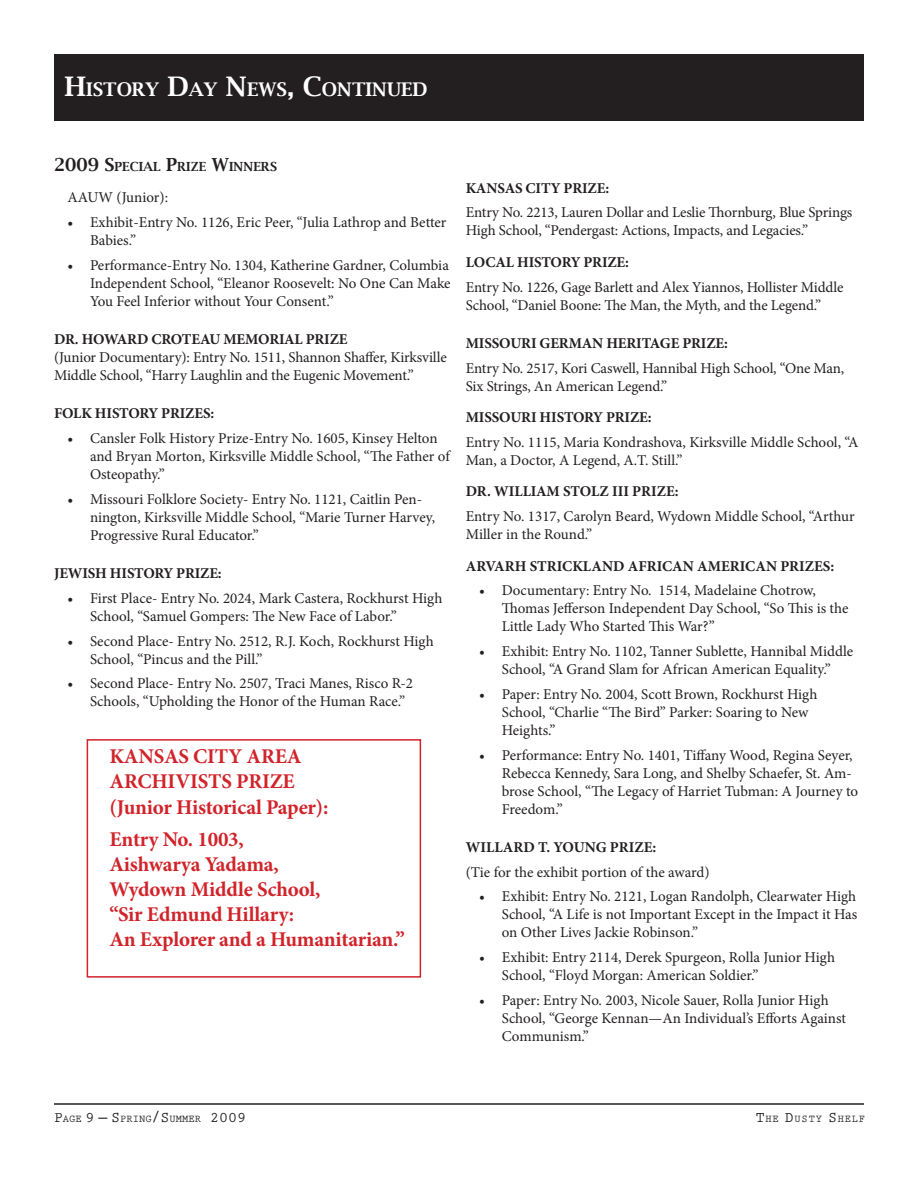
<style>
.page{position:relative;width:918px;height:1188px;background:#fff}
.page>*{position:absolute;margin:0;border:0;box-sizing:border-box;transform-origin:0 0}
.body_text{font:700 21px/25.2px "Minion Pro";letter-spacing:-.01em;color:#d1232a}
.Heading_1{font:600 18.9px "Lucida Bright";color:#fff}
.List_1{font:15px/18px "Minion Pro";color:#231f20}
.body_text-2{font:15px/18px "Minion Pro";letter-spacing:-.01em;color:#231f20}
.body_text-3{font:700 15px "Minion Pro";letter-spacing:-.01em;color:#231f20}
.Heading_3{font:600 12.6px "Lucida Bright";color:#231f20}
.t1{font:700 10.5px "Prestige Elite Std";color:#231f20}
.t2{font:700 10.5px "Prestige Elite Std";letter-spacing:.07em;color:#231f20}
.s1{font-size:27px}
.s2{font-size:18px}
.s3{font-weight:700}
.s4{font-size:15px}
</style>
<div class="page">
<hr style="left:54px;top:1103px;width:810px;height:2px;background:#231f20">
<div style="left:54px;top:54px;width:810px;height:67px;background:#231f20"></div>
<div style="left:87px;top:739px;width:334px;height:239px;border:2px solid #d1232a"></div>
<p class="Heading_1" style="left:64px;top:78px;width:365px"><span class="s1">H</span>ISTORY <span class="s1">D</span>AY <span class="s1">N</span>EWS<span class="s1">, C</span>ONTINUED</p>
<p class="Heading_3" style="left:54px;top:159px;width:225px"><span class="s2">2009 S</span>PECIAL <span class="s2">P</span>RIZE <span class="s2">W</span>INNERS</p>
<p class="List_1" style="left:68px;top:189px;width:102px">AAUW (Junior):</p>
<p class="List_1" style="left:90px;top:213px;width:358px;text-indent:-22px">• Exhibit-Entry No. 1126, Eric Peer, “Julia Lathrop and Better<br>Babies.”</p>
<p class="List_1" style="left:90px;top:256px;width:362px;text-align:justify;text-indent:-22px">• Performance-Entry No. 1304, Katherine Gardner, Columbia Independent School, “Eleanor Roosevelt: No One Can Make You Feel Inferior without Your Consent.”</p>
<p class="body_text-2" style="left:54px;top:330px;width:394px"><span class="s3">DR. HOWARD CROTEAU MEMORIAL PRIZE<br></span>(Junior Documentary): Entry No. 1511, Shannon Shaffer, Kirksville<br>Middle School, “Harry Laughlin and the Eugenic Movement.”</p>
<p class="body_text-3" style="left:54px;top:403px;width:162px">FOLK HISTORY PRIZES:</p>
<p class="List_1" style="left:90px;top:429px;width:361px;text-indent:-22px">• Cansler Folk History Prize-Entry No. 1605, Kinsey Helton and Bryan Morton, Kirksville Middle School, “The Father of<br>Osteopathy.”</p>
<p class="List_1" style="left:90px;top:490px;width:347px;text-indent:-22px">• Missouri Folklore Society- Entry No. 1121, Caitlin Pen&shy;nington, Kirksville Middle School, “Marie Turner Harvey,<br>Progressive Rural Educator.”</p>
<p class="body_text-3" style="left:54px;top:563px;width:169px">JEWISH HISTORY PRIZE:</p>
<p class="List_1" style="left:90px;top:589px;width:354px;text-indent:-22px">• First Place- Entry No. 2024, Mark Castera, Rockhurst High<br>School, “Samuel Gompers: The New Face of Labor.”</p>
<p class="List_1" style="left:90px;top:632px;width:345px;text-indent:-22px">• Second Place- Entry No. 2512, R.J. Koch, Rockhurst High<br>School, “Pincus and the Pill.”</p>
<p class="List_1" style="left:90px;top:675px;width:325px;text-indent:-22px">• Second Place- Entry No. 2507, Traci Manes, Risco R-2<br>Schools, “Upholding the Honor of the Human Race.”</p>
<p class="body_text" style="left:110px;top:744px;width:220px">KANSAS CITY AREA<br>ARCHIVISTS PRIZE (Junior Historical Paper):</p>
<p class="body_text" style="left:110px;top:826px;width:297px">Entry No. 1003,<br>Aishwarya Yadama,<br>Wydown Middle School,<br>“Sir Edmund Hillary:<br>An Explorer and a Humanitarian.”</p>
<p class="body_text-3" style="left:466px;top:177px;width:145px">KANSAS CITY PRIZE:</p>
<p class="body_text-2" style="left:466px;top:204px;width:388px">Entry No. 2213, Lauren Dollar and Leslie Thornburg, Blue Springs<br>High School, “Pendergast: Actions, Impacts, and Legacies.”</p>
<p class="body_text-3" style="left:466px;top:252px;width:165px">LOCAL HISTORY PRIZE:</p>
<p class="body_text-2" style="left:466px;top:278px;width:379px">Entry No. 1226, Gage Barlett and Alex Yiannos, Hollister Middle<br>School, “Daniel Boone: The Man, the Myth, and the Legend.”</p>
<p class="body_text-3" style="left:466px;top:333px;width:264px">MISSOURI GERMAN HERITAGE PRIZE:</p>
<p class="body_text-2" style="left:466px;top:359px;width:380px">Entry No. 2517, Kori Caswell, Hannibal High School, “One Man,<br>Six Strings, An American Legend.”</p>
<p class="body_text-3" style="left:466px;top:407px;width:187px">MISSOURI HISTORY PRIZE:</p>
<p class="body_text-2" style="left:466px;top:433px;width:394px">Entry No. 1115, Maria Kondrashova, Kirksville Middle School, “A<br>Man, a Doctor, A Legend, A.T. Still.”</p>
<p class="body_text-3" style="left:466px;top:481px;width:214px">DR. WILLIAM STOLZ III PRIZE:</p>
<p class="body_text-2" style="left:466px;top:508px;width:390px">Entry No. 1317, Carolyn Beard, Wydown Middle School, “Arthur<br>Miller in the Round.”</p>
<p class="body_text-3" style="left:466px;top:555px;width:370px">ARVARH STRICKLAND AFRICAN AMERICAN PRIZES:</p>
<p class="List_1" style="left:502px;top:582px;width:348px;text-indent:-22px">• Documentary: Entry No. 1514, Madelaine Chotrow,<br>Thomas Jefferson Independent Day School, “So This is the<br>Little Lady Who Started This War?”</p>
<p class="List_1" style="left:479px;top:643px;width:376px;text-align:center">• Exhibit: Entry No. 1102, Tanner Sublette, Hannibal Middle<br>School, “A Grand Slam for African American Equality.”</p>
<p class="List_1" style="left:502px;top:685px;width:317px;text-indent:-22px">• Paper: Entry No. 2004, Scott Brown, Rockhurst High<br>School, “Charlie “The Bird” Parker: Soaring to New<br>Heights.”</p>
<p class="List_1" style="left:502px;top:746px;width:358px;text-indent:-22px">• Performance: Entry No. 1401, Tiffany Wood, Regina Seyer, Rebecca Kennedy, Sara Long, and Shelby Schaefer, St. Am&shy;brose School, “The Legacy of Harriet Tubman: A Journey to Freedom.”</p>
<p class="body_text-3" style="left:466px;top:837px;width:192px">WILLARD T. YOUNG PRIZE:</p>
<p class="body_text-2" style="left:466px;top:863px;width:245px">(Tie for the exhibit portion of the award)</p>
<p class="List_1" style="left:502px;top:888px;width:357px;text-align:justify;text-indent:-22px">• Exhibit: Entry No. 2121, Logan Randolph, Clearwater High School, “A Life is not Important Except in the Impact it Has on Other Lives Jackie Robinson.”</p>
<p class="List_1" style="left:502px;top:949px;width:335px;text-indent:-22px">• Exhibit: Entry 2114, Derek Spurgeon, Rolla Junior High<br>School, “Floyd Morgan: American Soldier.”</p>
<p class="List_1" style="left:502px;top:991px;width:346px;text-indent:-22px">• Paper: Entry No. 2003, Nicole Sauer, Rolla Junior High<br>School, “George Kennan—An Individual’s Efforts Against<br>Communism.”</p>
<p class="t1" style="left:54px;top:1113px;width:194px"><span class="s4">P</span>AGE <span class="s4">— S</span> PRING<span class="s4">/S</span> UMMER <span class="s4">2009</span></p>
<p class="t2" style="left:756px;top:1113px;width:111px"><span class="s4">T</span>HE <span class="s4">D</span>USTY <span class="s4">S</span> HELF</p>
</div>
